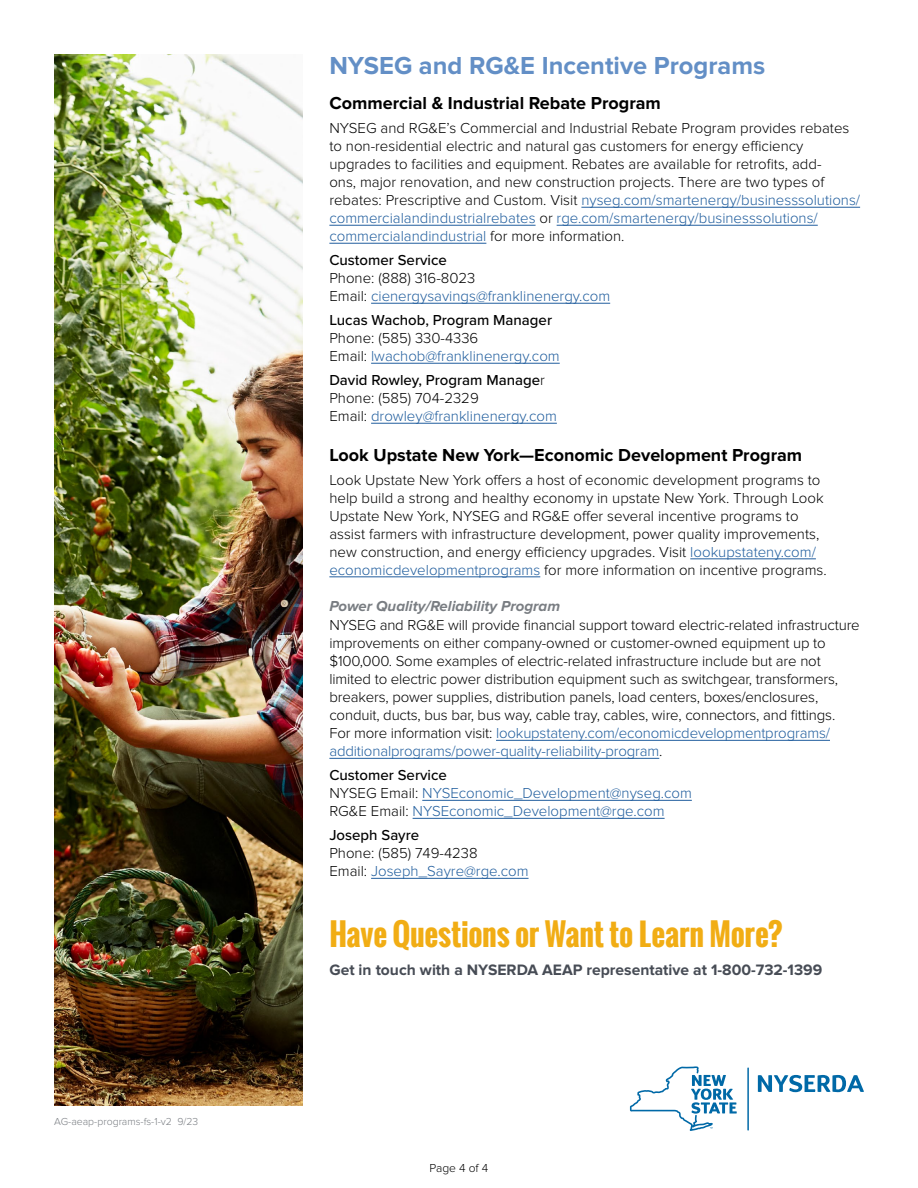
<style>
.page{position:relative;width:918px;height:1188px;background:#fff}
.page>*{position:absolute;margin:0;border:0;box-sizing:border-box;transform-origin:0 0}
.Ready_to_get_started{font:700 30px "Oswald";letter-spacing:-.01em;color:#f1ad14}
.Sub_1_-_Match_Header_Bar_Color{font:700 25.5px "Proxima Nova";color:#638fc6}
.Sub_2{font:700 18px "Proxima Nova";color:#000}
.CTA{font:700 15.6px "Proxima Nova";color:#474c55}
.Body{font:300 15px/18px "Proxima Nova";color:#000}
.Body-2{font:300 15px/18px "Proxima Nova";color:#215e9e}
.Body-3{font:500 15px/18px "Proxima Nova";color:#000}
.Program_Name{font:italic 700 15px "Proxima Nova";color:#797d82}
.t1{font:300 12px "Proxima Nova";color:#000}
.Pub_Code{font:300 10.5px "Proxima Nova";color:#797d82}
.s1{color:#215e9e}
.s2{font-weight:500;color:#000}
.s3{color:#000}
.s4{font-weight:300}
.s5{font-weight:300;color:#215e9e}
.s6{font-weight:500}
</style>
<div class="page">
<hr style="left:581px;top:207px;width:279px;height:1px;background:#215e9e">
<hr style="left:329px;top:225px;width:207px;height:1px;background:#215e9e">
<hr style="left:557px;top:225px;width:261px;height:1px;background:#215e9e">
<hr style="left:329px;top:243px;width:157px;height:1px;background:#215e9e">
<hr style="left:371px;top:303px;width:239px;height:1px;background:#215e9e">
<hr style="left:371px;top:363px;width:189px;height:1px;background:#215e9e">
<hr style="left:371px;top:423px;width:186px;height:1px;background:#215e9e">
<hr style="left:690px;top:559px;width:126px;height:1px;background:#215e9e">
<hr style="left:329px;top:577px;width:211px;height:1px;background:#215e9e">
<hr style="left:496px;top:740px;width:334px;height:1px;background:#215e9e">
<hr style="left:329px;top:758px;width:330px;height:1px;background:#215e9e">
<hr style="left:422px;top:800px;width:270px;height:1px;background:#215e9e">
<hr style="left:413px;top:818px;width:252px;height:1px;background:#215e9e">
<hr style="left:371px;top:878px;width:158px;height:1px;background:#215e9e">
<svg style="left:630px;top:1066px;width:107px;height:65px"></svg>
<svg style="left:758px;top:1075px;width:106px;height:17px"></svg>
<hr style="left:747px;top:1068px;width:2px;height:63px;background:#0069a7">
<img style="left:54px;top:54px;width:248px;height:1051px">
<p class="Pub_Code" style="left:54px;top:1115px;width:146px">AG-aeap-programs-fs-1-v2 9/23</p>
<p class="Sub_1_-_Match_Header_Bar_Color" style="left:329px;top:51px;width:437px">NYSEG and RG&amp;E Incentive Programs</p>
<p class="Sub_2" style="left:329px;top:93px;width:333px">Commercial &amp; Industrial Rebate Program</p>
<p class="Body" style="left:329px;top:119px;width:532px">NYSEG and RG&amp;E’s Commercial and Industrial Rebate Program provides rebates to non-residential electric and natural gas customers for energy efficiency upgrades to facilities and equipment. Rebates are available for retrofits, add-<br>ons, major renovation, and new construction projects. There are two types of rebates: Prescriptive and Custom. Visit <span class="s1">nyseg.com/smartenergy/businesssolutions/ commercialandindustrialrebates</span> or <span class="s1">rge.com/smartenergy/businesssolutions/ commercialandindustrial</span> for more information.</p>
<p class="Body-2" style="left:329px;top:251px;width:282px"><span class="s2">Customer Service<br></span><span class="s3">Phone: (888) 316-8023<br>Email:</span> cienergysavings@franklinenergy.com</p>
<p class="Body-3" style="left:329px;top:311px;width:232px">Lucas Wachob, Program Manager<br><span class="s4">Phone: (585) 330-4336<br>Email:</span> <span class="s5">lwachob@franklinenergy.com</span></p>
<p class="Body" style="left:329px;top:371px;width:229px"><span class="s6">David Rowley, Program Manage</span>r<br>Phone: (585) 704-2329<br>Email: <span class="s1">drowley@franklinenergy.com</span></p>
<p class="Sub_2" style="left:329px;top:444px;width:474px">Look Upstate New York—Economic Development Program</p>
<p class="Body" style="left:329px;top:471px;width:499px">Look Upstate New York offers a host of economic development programs to help build a strong and healthy economy in upstate New York. Through Look Upstate New York, NYSEG and RG&amp;E offer several incentive programs to assist farmers with infrastructure development, power quality improvements, new construction, and energy efficiency upgrades. Visit <span class="s1">lookupstateny.com/ economicdevelopmentprograms</span> for more information on incentive programs.</p>
<p class="Program_Name" style="left:329px;top:597px;width:232px">Power Quality/Reliability Program</p>
<p class="Body" style="left:329px;top:617px;width:532px">NYSEG and RG&amp;E will provide financial support toward electric-related infrastructure improvements on either company-owned or customer-owned equipment up to $100,000. Some examples of electric-related infrastructure include but are not limited to electric power distribution equipment such as switchgear, transformers, breakers, power supplies, distribution panels, load centers, boxes/enclosures, conduit, ducts, bus bar, bus way, cable tray, cables, wire, connectors, and fittings.<br>For more information visit: <span class="s1">lookupstateny.com/economicdevelopmentprograms/ additionalprograms/power-quality-reliability-program</span>.</p>
<p class="Body-2" style="left:329px;top:767px;width:364px"><span class="s2">Customer Service<br></span><span class="s3">NYSEG Email:</span> NYSEconomic_Development@nyseg.com<br><span class="s3">RG&amp;E Email:</span> NYSEconomic_Development@rge.com</p>
<p class="Body" style="left:329px;top:827px;width:201px"><span class="s6">Joseph Sayre<br></span>Phone: (585) 749-4238<br>Email: <span class="s1">Joseph_Sayre@rge.com</span></p>
<p class="Ready_to_get_started" style="left:329px;top:911px;width:455px">Have Questions or Want to Learn More?</p>
<p class="CTA" style="left:329px;top:961px;width:494px">Get in touch with a NYSERDA AEAP representative at 1-800-732-1399</p>
<p class="t1" style="left:430px;top:1161px;width:60px">Page 4 of 4</p>
</div>
